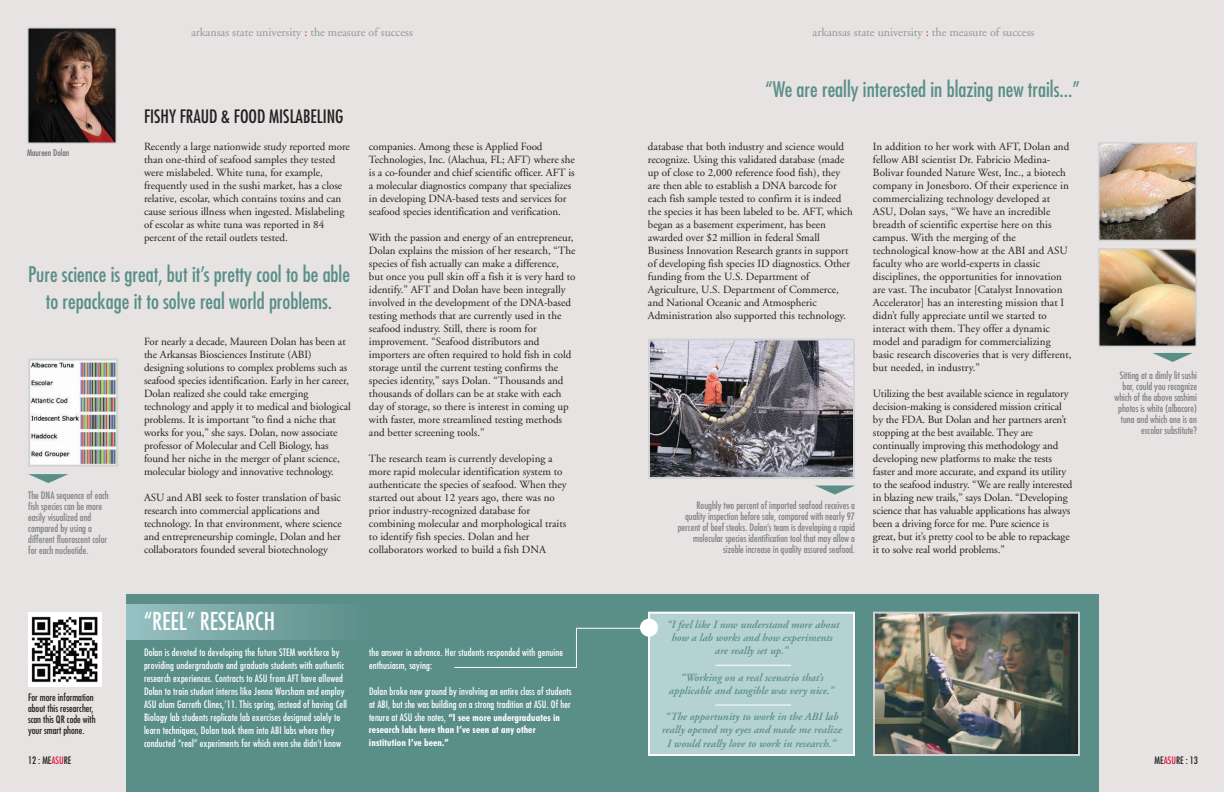
<style>
.page{position:relative;width:1224px;height:792px;background:#e6e3e2}
.page>*{position:absolute;margin:0;border:0;box-sizing:border-box;transform-origin:0 0}
.t1{font:condensed 24px "Futura";color:#fff}
.t2{font:condensed 21px/27.2px "Futura";color:#5a8e89;text-align:center}
.t3{font:condensed 18px "Futura";color:#231f20}
.t4{font:12px "Adobe Garamond";color:#939598}
.t5{font:11px/13px "Adobe Garamond";color:#231f20}
.t6{font:italic 600 11px/13.2px "Adobe Garamond";color:#5a8e89;text-align:center}
.t7{font:condensed 10px/12.9px "Futura";letter-spacing:.015em;color:#fff}
.t8{font:condensed 10px/11px "Futura";color:#808285;text-align:right}
.t9{font:700 condensed 10px/12.2px "Futura BT";letter-spacing:.01em;color:#fff}
.t10{font:condensed 10px/11px "Futura";color:#231f20}
.t11{font:condensed 9px "Futura";color:#6d6e70}
.s1{color:#e3173e}
.s2{font-family:"Futura";font-weight:400}
</style>
<div class="page">
<div style="left:126px;top:594px;width:972px;height:198px;background:#5a8e89"></div>
<img style="left:28px;top:612px;width:74px;height:74px">
<img style="left:876px;top:615px;width:201px;height:138px">
<div style="left:873px;top:612px;width:207px;height:144px;border:2px solid #d1d3d4"></div>
<img style="left:651px;top:342px;width:201px;height:134px">
<div style="left:648px;top:339px;width:207px;height:140px;border:2px solid #d1d3d4"></div>
<img style="left:1101px;top:145px;width:93px;height:93px">
<div style="left:1098px;top:142px;width:99px;height:99px;border:2px solid #d1d3d4"></div>
<img style="left:30px;top:30px;width:84px;height:111px">
<div style="left:27px;top:27px;width:90px;height:117px;border:2px solid #d1d3d4"></div>
<div style="left:650px;top:614px;width:203px;height:140px;background:#b5d2d3"></div>
<div style="left:648px;top:612px;width:207px;height:144px;border:2px solid #fff"></div>
<hr style="left:716px;top:665px;width:75px;height:1px;background:#fff">
<hr style="left:716px;top:705px;width:75px;height:1px;background:#fff">
<svg style="left:454px;top:627px;width:187px;height:41px"></svg>
<div style="left:640px;top:619px;width:18px;height:18px;background:#fff;border-radius:50%"></div>
<img style="left:1101px;top:251px;width:93px;height:93px">
<div style="left:1098px;top:248px;width:99px;height:99px;border:2px solid #d1d3d4"></div>
<svg style="left:1153px;top:353px;width:40px;height:9px"></svg>
<img style="left:31px;top:362px;width:84px;height:102px">
<div style="left:28px;top:359px;width:90px;height:108px;border:2px solid #d1d3d4"></div>
<svg style="left:28px;top:474px;width:40px;height:9px"></svg>
<div style="left:126px;top:604px;width:243px;height:35px;background:linear-gradient(to right,#96c0c2,#5a8d88)"></div>
<svg style="left:816px;top:486px;width:38px;height:9px"></svg>
<p class="t4" style="left:191px;top:27px;width:223px">arkansas state university <span class="s1">:</span> the measure of success</p>
<p class="t11" style="left:27px;top:148px;width:44px">Maureen Dolan</p>
<h3 class="t3" style="left:144px;top:108px;width:201px">FISHY FRAUD &amp; FOOD MISLABELING</h3>
<p class="t5" style="left:144px;top:141px;width:207px">Recently a large nationwide study reported more than one-third of seafood samples they tested were mislabeled. White tuna, for example, frequently used in the sushi market, has a close relative, escolar, which contains toxins and can cause serious illness when ingested. Mislabeling of escolar as white tuna was reported in 84 percent of the retail outlets tested.</p>
<h2 class="t2" style="left:28px;top:262px;width:323px">Pure science is great, but it’s pretty cool to be able to repackage it to solve real world problems.</h2>
<p class="t8" style="left:28px;top:490px;width:82px;text-align:left">The DNA sequence of each fish species can be more easily visualized and compared by using a different fluoroscent color for each nucleotide.</p>
<p class="t5" style="left:144px;top:336px;width:208px">For nearly a decade, Maureen Dolan has been at the Arkansas Biosciences Institute (ABI) designing solutions to complex problems such as seafood species identification. Early in her career, Dolan realized she could take emerging technology and apply it to medical and biological problems. It is important “to find a niche that works for you,” she says. Dolan, now associate professor of Molecular and Cell Biology, has found her niche in the merger of plant science, molecular biology and innovative technology.</p>
<p class="t5" style="left:144px;top:492px;width:199px">ASU and ABI seek to foster translation of basic research into commercial applications and technology. In that environment, where science and entrepreneurship comingle, Dolan and her collaborators founded several biotechnology</p>
<p class="t5" style="left:369px;top:141px;width:207px">companies. Among these is Applied Food Technologies, Inc. (Alachua, FL; AFT) where she is a co-founder and chief scientific officer. AFT is a molecular diagnostics company that specializes in developing DNA-based tests and services for seafood species identification and verification.</p>
<p class="t5" style="left:369px;top:232px;width:208px">With the passion and energy of an entrepreneur, Dolan explains the mission of her research, “The species of fish actually can make a difference, but once you pull skin off a fish it is very hard to identify.” AFT and Dolan have been integrally involved in the development of the DNA-based testing methods that are currently used in the seafood industry. Still, there is room for improvement. “Seafood distributors and importers are often required to hold fish in cold storage until the current testing confirms the species identity,” says Dolan. “Thousands and thousands of dollars can be at stake with each day of storage, so there is interest in coming up with faster, more streamlined testing methods and better screening tools.”</p>
<p class="t5" style="left:369px;top:453px;width:199px">The research team is currently developing a more rapid molecular identification system to authenticate the species of seafood. When they started out about 12 years ago, there was no prior industry-recognized database for combining molecular and morphological traits to identify fish species. Dolan and her collaborators worked to build a fish DNA</p>
<h1 class="t1" style="left:144px;top:610px;width:133px">“REEL” RESEARCH</h1>
<p class="t10" style="left:28px;top:693px;width:69px">For more information about this researcher, scan this QR code with your smart phone.</p>
<p class="t10" style="left:28px;top:756px;width:45px">12 : ME<span class="s1">ASU</span>RE</p>
<p class="t7" style="left:144px;top:647px;width:205px">Dolan is devoted to developing the future STEM workforce by providing undergraduate and graduate students with authentic research experiences. Contracts to ASU from AFT have allowed Dolan to train student interns like Jenna Worsham and employ ASU alum Garreth Clines,’11. This spring, instead of having Cell Biology lab students replicate lab exercises designed solely to learn techniques, Dolan took them into ABI labs where they conducted “real” experiments for which even she didn’t know</p>
<p class="t7" style="left:369px;top:647px;width:196px">the answer in advance. Her students responded with genuine enthusiasm, saying:</p>
<p class="t7" style="left:369px;top:685px;width:204px">Dolan broke new ground by involving an entire class of students at ABI, but she was building on a strong tradition at ASU. Of her</p>
<p class="t9" style="left:369px;top:712px;width:193px"><span class="s2">tenure at ASU she notes,</span> “I see more undergraduates in research labs here than I’ve seen at any other</p>
<p class="t9" style="left:369px;top:738px;width:81px">institution I’ve been.”</p>
<p class="t4" style="left:813px;top:27px;width:223px">arkansas state university <span class="s1">:</span> the measure of success</p>
<h2 class="t2" style="left:765px;top:77px;width:316px">“We are really interested in blazing new trails...”</h2>
<p class="t5" style="left:648px;top:141px;width:206px">database that both industry and science would recognize. Using this validated database (made up of close to 2,000 reference food fish), they are then able to establish a DNA barcode for each fish sample tested to confirm it is indeed the species it has been labeled to be. AFT, which began as a basement experiment, has been awarded over $2 million in federal Small Business Innovation Research grants in support of developing fish species ID diagnostics. Other funding from the U.S. Department of Agriculture, U.S. Department of Commerce, and National Oceanic and Atmospheric Administration also supported this technology.</p>
<p class="t5" style="left:873px;top:141px;width:200px">In addition to her work with AFT, Dolan and fellow ABI scientist Dr. Fabricio Medina-Bolivar founded Nature West, Inc., a biotech company in Jonesboro. Of their experience in commercializing technology developed at ASU, Dolan says, “We have an incredible breadth of scientific expertise here on this campus. With the merging of the technological know-how at the ABI and ASU faculty who are world-experts in classic disciplines, the opportunities for innovation are vast. The incubator [Catalyst Innovation Accelerator] has an interesting mission that I didn’t fully appreciate until we started to interact with them. They offer a dynamic model and paradigm for commercializing basic research discoveries that is very different, but needed, in industry.”</p>
<p class="t5" style="left:873px;top:388px;width:201px">Utilizing the best available science in regulatory decision-making is considered mission critical by the FDA. But Dolan and her partners aren’t stopping at the best available. They are continually improving this methodology and developing new platforms to make the tests faster and more accurate, and expand its utility to the seafood industry. “We are really interested in blazing new trails,” says Dolan. “Developing science that has valuable applications has always been a driving force for me. Pure science is great, but it’s pretty cool to be able to repackage it to solve real world problems.”</p>
<p class="t8" style="left:678px;top:501px;width:179px">Roughly two percent of imported seafood receives a quality inspection before sale, compared with nearly 97 percent of beef steaks. Dolan’s team is developing a rapid molecular species identification tool that may allow a sizeble increase in quality assured seafood.</p>
<p class="t6" style="left:667px;top:619px;width:174px">“I feel like I now understand more about how a lab works and how experiments are really set up.”</p>
<p class="t6" style="left:669px;top:672px;width:166px">“Working on a real scenario that’s applicable and tangible was very nice.”</p>
<p class="t6" style="left:662px;top:711px;width:182px">“The opportunity to work in the ABI lab really opened my eyes and made me realize<br>I would really love to work in research.”</p>
<p class="t8" style="left:1115px;top:370px;width:84px">Sitting at a dimly lit sushi bar, could you recognize which of the above sashimi photos is white (albacore) tuna and which one is an escolar substitute?</p>
<p class="t10" style="left:1155px;top:756px;width:45px">ME<span class="s1">ASU</span>RE : 13</p>
</div>
